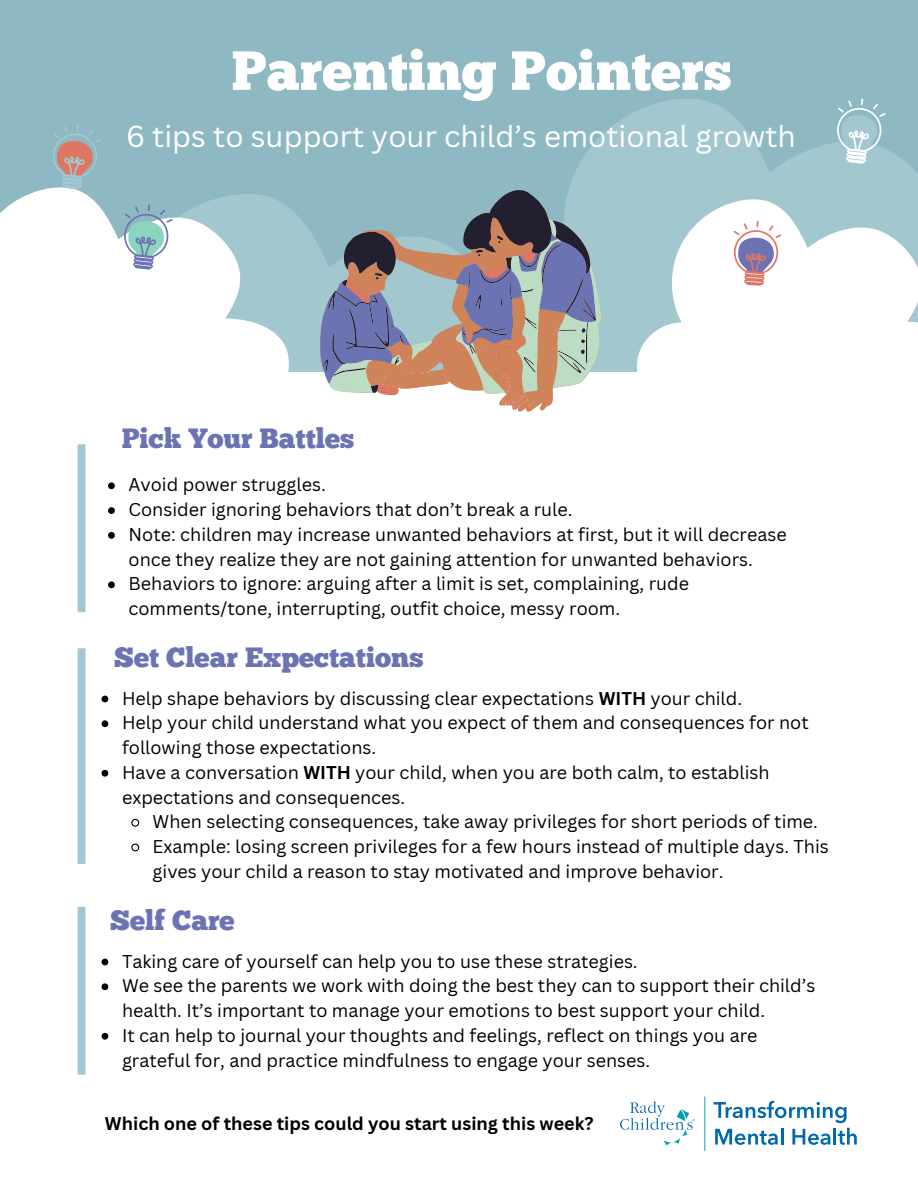
<style>
.page{position:relative;width:918px;height:1188px;background:#8eb9c2}
.page>*{position:absolute;margin:0;border:0;box-sizing:border-box;transform-origin:0 0}
.t1{font:55.05px "Chunk Five";color:#fff}
.t2{font:29.55px "Canva Sans";color:#fff}
.t3{font:27.9px "Chunk Five";color:#6c73b3}
.t4{font:18px/24.8px "Canva Sans";color:#000}
.t5{font:700 18px "Canva Sans";color:#000}
.s1{font-weight:700}
</style>
<div class="page">
<svg style="left:288px;top:207px;width:32px;height:165px;background:#a0c5cd"></svg>
<svg style="left:569px;top:98px;width:349px;height:274px;fill:#a2c7cf"></svg>
<svg style="left:0;top:188px;width:288px;height:184px;background:#e7f0f2"></svg>
<svg style="left:633px;top:199px;width:285px;height:173px;background:#e6f0f2"></svg>
<svg style="left:124px;top:204px;width:48px;height:66px"></svg>
<svg style="left:53px;top:125px;width:48px;height:64px"></svg>
<svg style="left:733px;top:221px;width:49px;height:66px;background:#d2c0ce"></svg>
<svg style="left:837px;top:99px;width:49px;height:65px"></svg>
<div style="left:0;top:372px;width:918px;height:816px;background:#fff"></div>
<svg style="left:476px;top:190px;width:120px;height:27px"></svg>
<svg style="left:320px;top:217px;width:276px;height:195px"></svg>
<svg style="left:329px;top:219px;width:273px;height:175px;background:#999294"></svg>
<svg style="left:620px;top:1101px;width:75px;height:45px"></svg>
<svg style="left:714px;top:1101px;width:143px;height:44px"></svg>
<hr style="left:704px;top:1097px;width:1px;height:54px;background:#00a0b0">
<div style="left:78px;top:648px;width:7px;height:216px;background:#a2c7cf"></div>
<div style="left:78px;top:444px;width:7px;height:168px;background:#a2c7cf"></div>
<div style="left:78px;top:907px;width:7px;height:168px;background:#a2c7cf"></div>
<svg style="left:102px;top:696px;width:6px;height:6px"></svg>
<svg style="left:102px;top:720px;width:6px;height:7px"></svg>
<svg style="left:102px;top:770px;width:6px;height:7px"></svg>
<svg style="left:131px;top:818px;width:9px;height:9px"></svg>
<svg style="left:131px;top:843px;width:9px;height:9px"></svg>
<svg style="left:108px;top:482px;width:7px;height:7px"></svg>
<svg style="left:108px;top:507px;width:7px;height:7px"></svg>
<svg style="left:108px;top:532px;width:7px;height:7px"></svg>
<svg style="left:108px;top:581px;width:7px;height:7px"></svg>
<svg style="left:102px;top:959px;width:6px;height:6px"></svg>
<svg style="left:102px;top:983px;width:6px;height:7px"></svg>
<svg style="left:102px;top:1033px;width:6px;height:7px"></svg>
<p class="t1" style="left:231px;top:49px;width:502px">Parenting Pointers</p>
<p class="t2" style="left:126px;top:116px;width:671px">6 tips to support your child’s emotional growth</p>
<p class="t3" style="left:122px;top:428px;width:234px">Pick Your Battles</p>
<p class="t4" style="left:129px;top:472px;width:199px">Avoid power struggles.</p>
<p class="t4" style="left:129px;top:497px;width:446px">Consider ignoring behaviors that don’t break a rule.</p>
<h1 class="t4" style="left:129px;top:522px;width:660px">Note: children may increase unwanted behaviors at first, but it will decrease once they realize they are not gaining attention for unwanted behaviors.</h1>
<h2 class="t4" style="left:129px;top:571px;width:562px">Behaviors to ignore: arguing after a limit is set, complaining, rude comments/tone, interrupting, outfit choice, messy room.</h2>
<p class="t3" style="left:114px;top:646px;width:311px">Set Clear Expectations</p>
<p class="t4" style="left:122px;top:685px;width:622px">Help shape behaviors by discussing clear expectations <span class="s1">WITH</span> your child.</p>
<p class="t4" style="left:122px;top:710px;width:688px">Help your child understand what you expect of them and consequences for not following those expectations.</p>
<p class="t4" style="left:122px;top:760px;width:649px">Have a conversation <span class="s1">WITH</span> your child, when you are both calm, to establish expectations and consequences.</p>
<p class="t4" style="left:153px;top:809px;width:667px">When selecting consequences, take away privileges for short periods of time.</p>
<p class="t4" style="left:153px;top:834px;width:678px">Example: losing screen privileges for a few hours instead of multiple days. This gives your child a reason to stay motivated and improve behavior.</p>
<p class="t3" style="left:110px;top:909px;width:126px">Self Care</p>
<p class="t4" style="left:122px;top:948px;width:517px">Taking care of yourself can help you to use these strategies.</p>
<p class="t4" style="left:122px;top:973px;width:695px">We see the parents we work with doing the best they can to support their child’s health. It’s important to manage your emotions to best support your child.</p>
<p class="t4" style="left:122px;top:1023px;width:637px">It can help to journal your thoughts and feelings, reflect on things you are grateful for, and practice mindfulness to engage your senses.</p>
<h2 class="t5" style="left:105px;top:1111px;width:490px">Which one of these tips could you start using this week?</h2>
</div>
